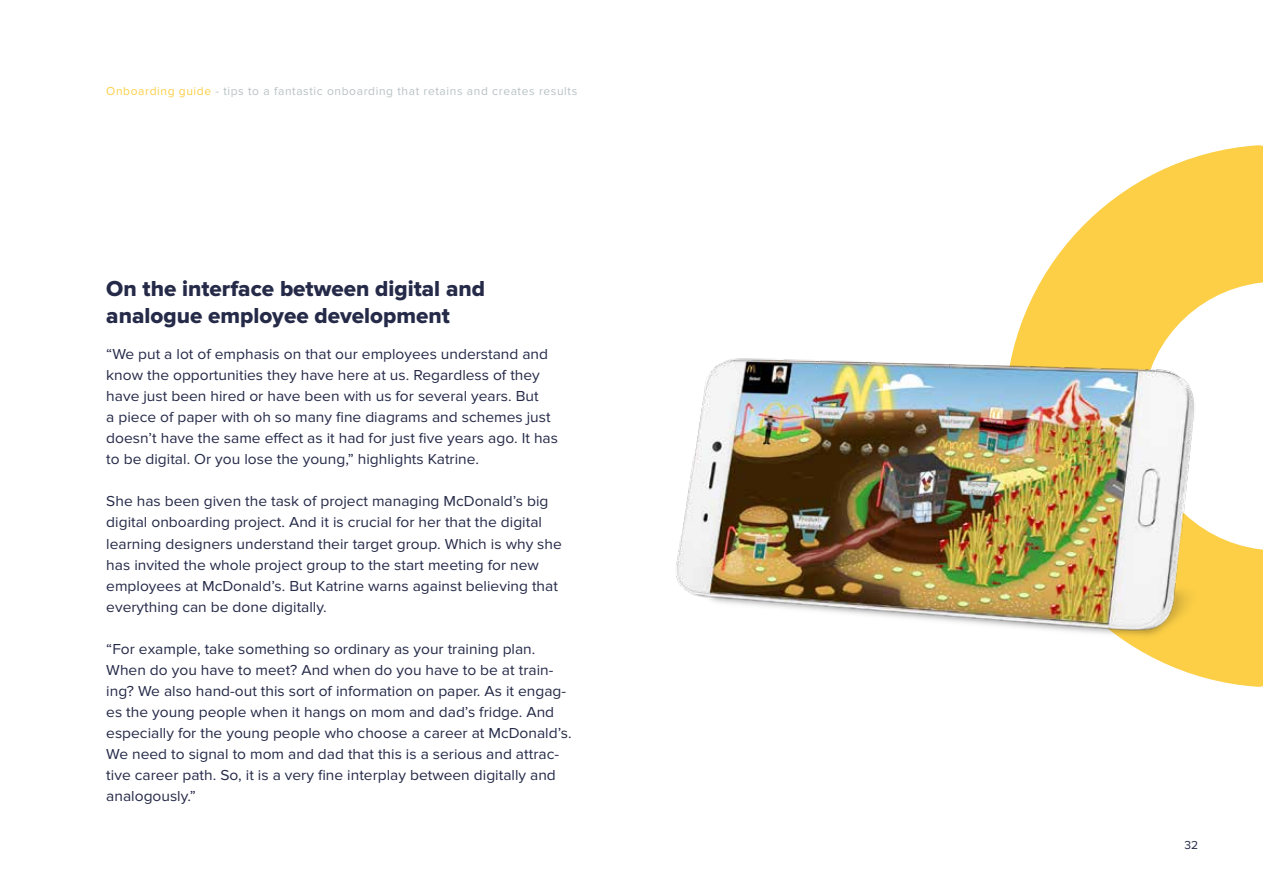
<style>
.page{position:relative;width:1263px;height:893px;background:#fff}
.page>*{position:absolute;margin:0;border:0;box-sizing:border-box;transform-origin:0 0}
.t1{font:22.5px/27px "Proxima Nova Extrabld";color:#252a48}
.t2{font:15px/21px "Proxima Nova";color:#252a48;scale:1.04 1}
.t3{font:12px "Proxima Nova";letter-spacing:.05em;color:#b8c2c5}
.t4{font:12px "Proxima Nova";color:#252a48}
.s1{color:#fccf47}
</style>
<div class="page">
<svg style="left:1027px;top:145px;width:236px;height:542px;fill:#fccf47"></svg>
<img style="left:676px;top:309px;width:572px;height:365px">
<p class="t3" style="left:106px;top:84px;width:472px"><span class="s1">Onboarding guide</span> - tips to a fantastic onboarding that retains and creates results</p>
<h1 class="t1" style="left:106px;top:275px;width:380px">On the interface between digital and analogue employee development</h1>
<p class="t2" style="left:106px;top:344px;width:436px">“We put a lot of emphasis on that our employees understand and know the opportunities they have here at us. Regardless of they have just been hired or have been with us for several years. But<br>a piece of paper with oh so many fine diagrams and schemes just doesn’t have the same effect as it had for just five years ago. It has to be digital. Or you lose the young,” highlights Katrine.</p>
<p class="t2" style="left:106px;top:491px;width:440px">She has been given the task of project managing McDonald’s big digital onboarding project. And it is crucial for her that the digital learning designers understand their target group. Which is why she has invited the whole project group to the start meeting for new employees at McDonald’s. But Katrine warns against believing that everything can be done digitally.</p>
<p class="t2" style="left:106px;top:638px;width:449px">“For example, take something so ordinary as your training plan.<br>When do you have to meet? And when do you have to be at train&shy;ing? We also hand-out this sort of information on paper. As it engag&shy;es the young people when it hangs on mom and dad’s fridge. And especially for the young people who choose a career at McDonald’s.<br>We need to signal to mom and dad that this is a serious and attrac&shy;tive career path. So, it is a very fine interplay between digitally and analogously.”</p>
<p class="t4" style="left:1184px;top:838px;width:15px">32</p>
</div>
